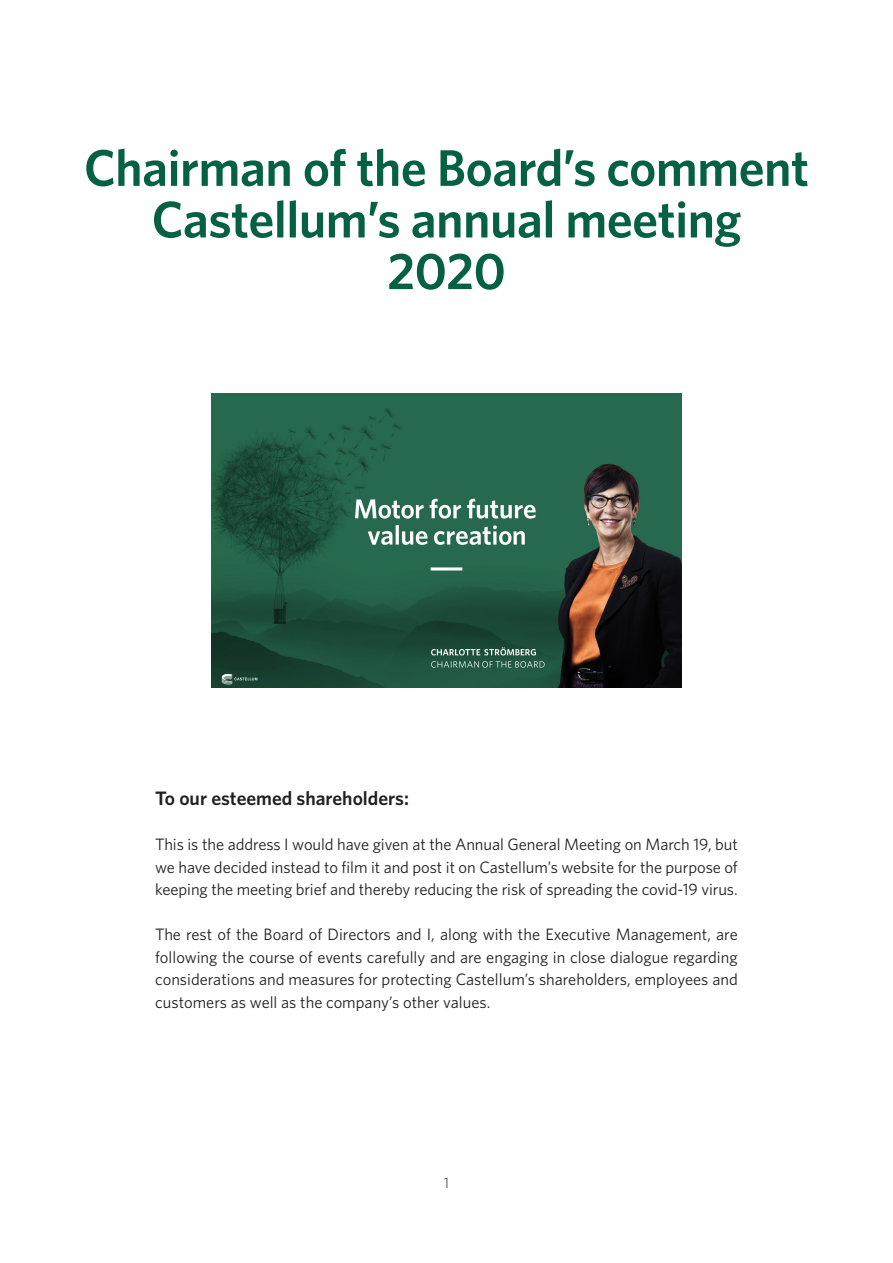
<style>
.page{position:relative;width:893px;height:1263px;background:#fff}
.page>*{position:absolute;margin:0;border:0;box-sizing:border-box;transform-origin:0 0}
.t1{font:600 51.6px/51.6px "Whitney";letter-spacing:-.01em;color:#066144;text-align:center}
.t2{font:600 19.5px "Whitney";color:#231f20}
.t3{font:16.5px/22.5px "Whitney";letter-spacing:-.005em;color:#231f20;text-align:justify}
.t4{font:300 15px "Whitney";color:#231f20}
</style>
<div class="page">
<img style="left:212px;top:394px;width:469px;height:294px">
<p class="t1" style="left:84px;top:141px;width:727px">Chairman of the Board’s comment</p>
<p class="t1" style="left:152px;top:193px;width:591px">Castellum’s annual meeting<br>2020</p>
<p class="t2" style="left:155px;top:786px;width:255px">To our esteemed shareholders:</p>
<p class="t3" style="left:155px;top:833px;width:584px">This is the address I would have given at the Annual General Meeting on March 19, but we have decided instead to film it and post it on Castellum’s website for the purpose of keeping the meeting brief and thereby reducing the risk of spreading the covid-19 virus.</p>
<p class="t3" style="left:155px;top:923px;width:584px">The rest of the Board of Directors and I, along with the Executive Management, are following the course of events carefully and are engaging in close dialogue regarding considerations and measures for protecting Castellum’s shareholders, employees and customers as well as the company’s other values.</p>
<p class="t4" style="left:444px;top:1172px;width:7px">1</p>
</div>
